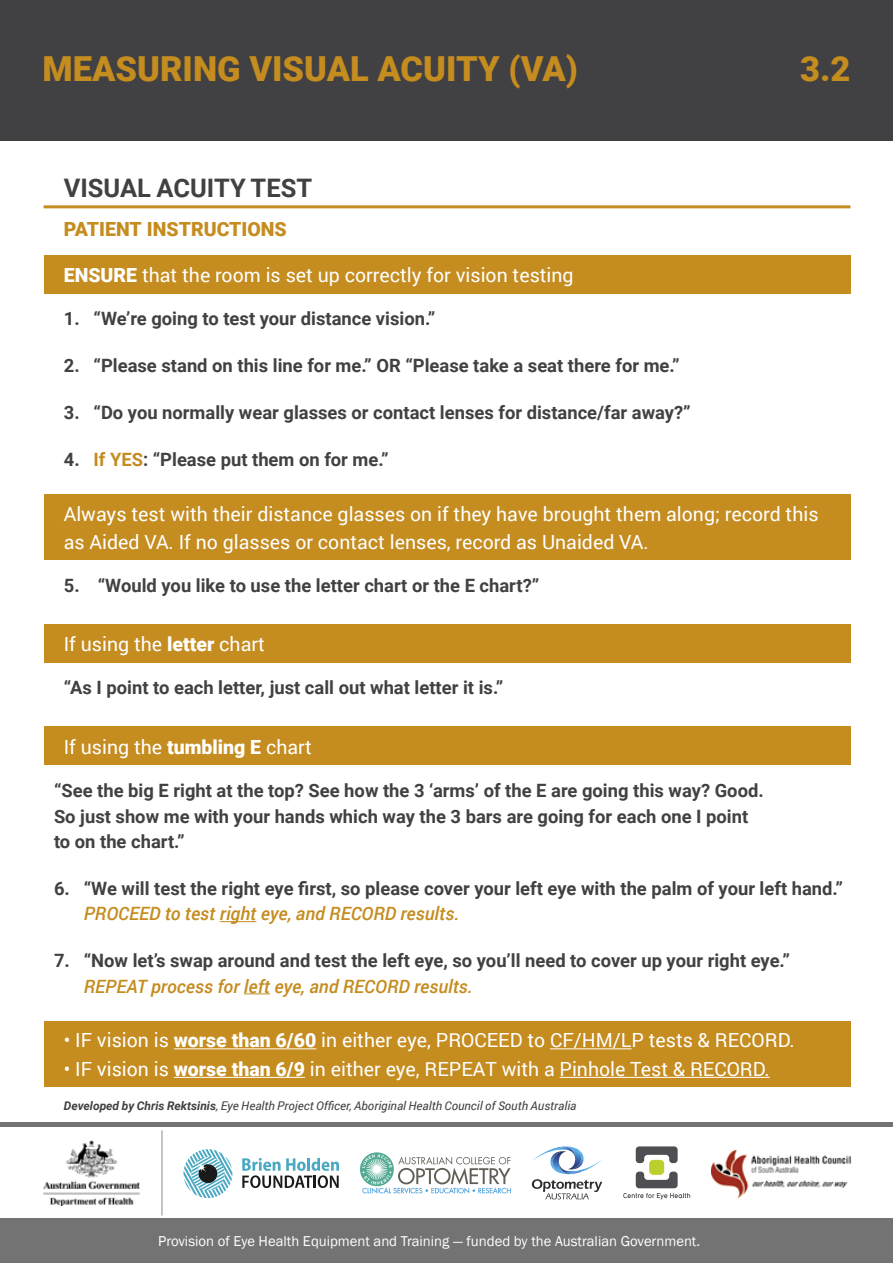
<style>
.page{position:relative;width:893px;height:1263px;background:#fff}
.page>*{position:absolute;margin:0;border:0;box-sizing:border-box;transform-origin:0 0}
.t1{font:900 34.5px "Roboto";color:#c58c1f}
.t2{font:700 25.5px "Roboto";color:#414042}
.t3{font:19.5px/28.5px "Roboto";color:#fff}
.t4{font:900 19.5px "Roboto";color:#c58c1f}
.t5{font:700 18.3px/25.5px "Roboto";color:#414042}
.t6{font:italic 500 18.3px "Roboto";color:#c58c1f}
.t7{font:14.7px "Franklin Gothic";color:#fff}
.t8{font:italic 12px "Roboto";color:#414042}
.s1{font-weight:900}
.s2{color:#c58c1f}
.s3{font-weight:700}
</style>
<div class="page">
<div style="left:0;top:1122px;width:893px;height:5px;background:#737373"></div>
<div style="left:0;top:1218px;width:893px;height:45px;background:#737373"></div>
<svg style="left:360px;top:1152px;width:34px;height:34px"></svg>
<svg style="left:362px;top:1154px;width:149px;height:39px"></svg>
<div style="left:649px;top:1160px;width:15px;height:15px;background:#bccf2e;border-radius:4px"></div>
<svg style="left:636px;top:1146px;width:42px;height:17px"></svg>
<svg style="left:623px;top:1171px;width:67px;height:28px"></svg>
<svg style="left:532px;top:1146px;width:70px;height:53px"></svg>
<svg style="left:183px;top:1149px;width:49px;height:49px"></svg>
<svg style="left:242px;top:1158px;width:97px;height:30px"></svg>
<hr style="left:161px;top:1130px;width:1px;height:85px;background:#8c8c8c">
<img style="left:43px;top:1140px;width:97px;height:65px">
<img style="left:711px;top:1150px;width:140px;height:47px">
<div style="left:0;top:0;width:893px;height:141px;background:#414042"></div>
<div style="left:44px;top:255px;width:806px;height:38px;background:#c58c1f"></div>
<div style="left:44px;top:624px;width:806px;height:38px;background:#c58c1f"></div>
<hr style="left:220px;top:921px;width:36px;height:1px;background:#c58c1f">
<svg style="left:244px;top:993px;width:26px;height:1px"></svg>
<div style="left:44px;top:727px;width:806px;height:38px;background:#c58c1f"></div>
<div style="left:44px;top:494px;width:806px;height:66px;background:#c58c1f"></div>
<hr style="left:44px;top:205px;width:806px;height:3px;background:#c58c1f">
<div style="left:44px;top:1020px;width:806px;height:66px;background:#c58c1f"></div>
<hr style="left:174px;top:1048px;width:142px;height:1px;background:#fff">
<hr style="left:550px;top:1048px;width:81px;height:1px;background:#fff">
<hr style="left:174px;top:1077px;width:131px;height:1px;background:#fff">
<hr style="left:560px;top:1077px;width:210px;height:1px;background:#fff">
<h1 class="t1" style="left:43px;top:45px;width:537px">MEASURING VISUAL ACUITY (VA)</h1>
<h1 class="t1" style="left:800px;top:45px;width:52px">3.2</h1>
<h2 class="t2" style="left:64px;top:170px;width:250px">VISUAL ACUITY TEST</h2>
<p class="t4" style="left:64px;top:215px;width:224px">PATIENT INSTRUCTIONS</p>
<p class="t3" style="left:64px;top:260px;width:511px"><span class="s1">ENSURE</span> that the room is set up correctly for vision testing</p>
<p class="t5" style="left:64px;top:305px;width:373px">1. “We’re going to test your distance vision.”</p>
<p class="t5" style="left:64px;top:352px;width:617px">2. “Please stand on this line for me.” OR “Please take a seat there for me.”</p>
<p class="t5" style="left:64px;top:399px;width:628px">3. “Do you normally wear glasses or contact lenses for distance/far away?”</p>
<p class="t5" style="left:64px;top:446px;width:326px">4. <span class="s2">If YES</span>: “Please put them on for me.”</p>
<p class="t3" style="left:64px;top:499px;width:756px">Always test with their distance glasses on if they have brought them along; record this as Aided VA. If no glasses or contact lenses, record as Unaided VA.</p>
<p class="t5" style="left:64px;top:572px;width:477px">5. “Would you like to use the letter chart or the E chart?”</p>
<p class="t3" style="left:64px;top:629px;width:203px">If using the <span class="s1">letter</span> chart</p>
<p class="t5" style="left:64px;top:674px;width:441px">“As I point to each letter, just call out what letter it is.”</p>
<p class="t3" style="left:64px;top:732px;width:250px">If using the <span class="s1">tumbling E</span> chart</p>
<p class="t5" style="left:54px;top:777px;width:711px">“See the big E right at the top? See how the 3 ‘arms’ of the E are going this way? Good.<br>So just show me with your hands which way the 3 bars are going for each one I point to on the chart.”</p>
<p class="t5" style="left:54px;top:875px;width:790px">6. “We will test the right eye first, so please cover your left eye with the palm of your left hand.”</p>
<p class="t6" style="left:84px;top:901px;width:377px">PROCEED to test right eye, and RECORD results.</p>
<p class="t5" style="left:54px;top:947px;width:737px">7. “Now let’s swap around and test the left eye, so you’ll need to cover up your right eye.”</p>
<p class="t6" style="left:84px;top:973px;width:391px">REPEAT process for left eye, and RECORD results.</p>
<p class="t3" style="left:64px;top:1025px;width:732px">• IF vision is <span class="s1">worse than 6/60</span> in either eye, PROCEED to CF/HM/LP tests &amp; RECORD.</p>
<p class="t3" style="left:64px;top:1054px;width:707px">• IF vision is <span class="s1">worse than 6/9</span> in either eye, REPEAT with a Pinhole Test &amp; RECORD.</p>
<p class="t8" style="left:64px;top:1098px;width:514px"><span class="s3">Developed by Chris Rektsinis</span>, Eye Health Project Officer, Aboriginal Health Council of South Australia</p>
<p class="t7" style="left:158px;top:1232px;width:543px">Provision of Eye Health Equipment and Training — funded by the Australian Government.</p>
</div>
